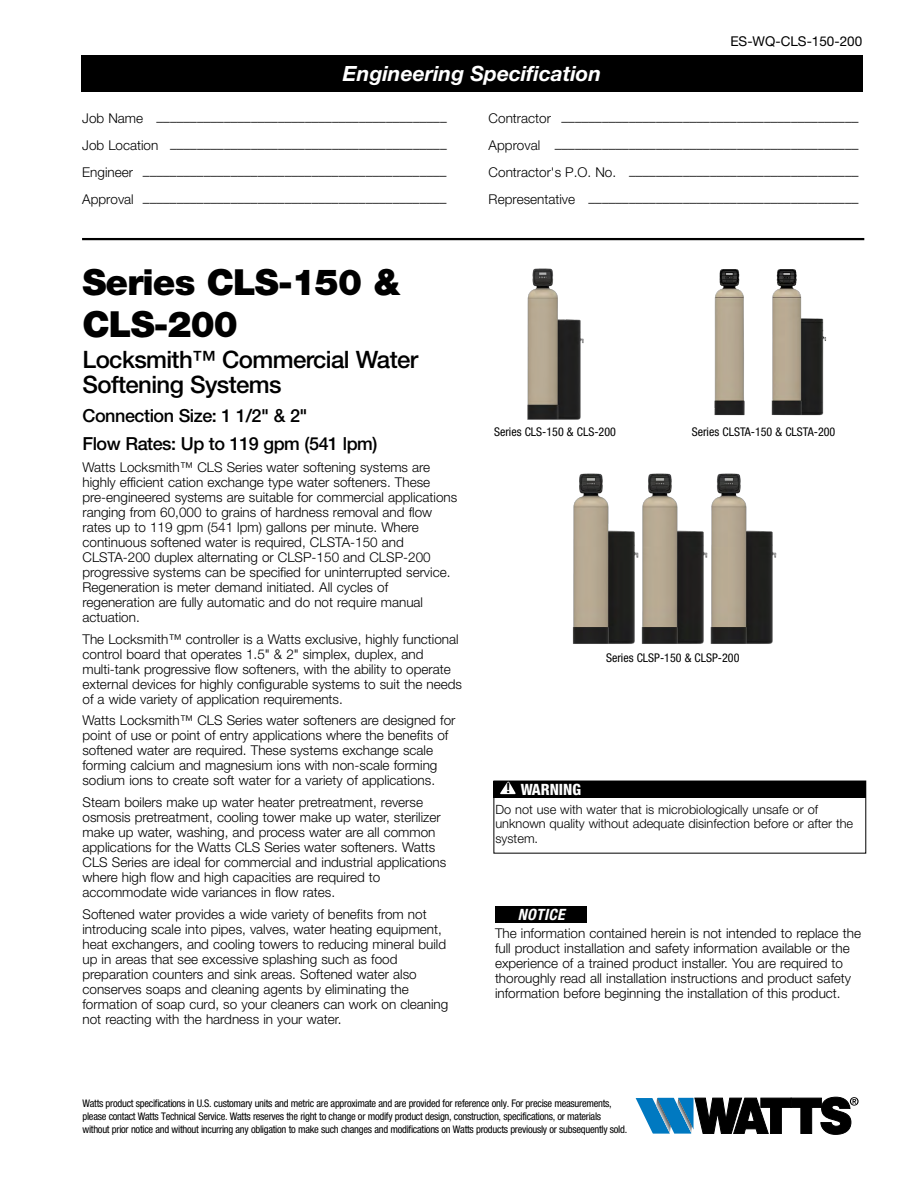
<style>
.page{position:relative;width:918px;height:1188px;background:#fff}
.page>*{position:absolute;margin:0;border:0;box-sizing:border-box;transform-origin:0 0}
.Head_1{font:900 36px/42px "Helvetica Neue LT Std";letter-spacing:-.025em;color:#000}
.Head_2{font:500 24px/25.5px "Helvetica Neue LT Std";letter-spacing:-.025em;color:#000}
.t1{font:italic 700 21px "Helvetica Neue LT Std";color:#fff}
.Subhead_1{font:500 18px "Helvetica Neue LT Std";letter-spacing:-.025em;color:#000}
.t2{font:800 condensed 15.6px "Helvetica Neue LT Std";color:#fff}
.Body{font:italic 700 condensed 15.6px "Helvetica Neue LT Std";letter-spacing:.025em;color:#fff}
.Subhead_1-2{font:300 13.5px/15px "Helvetica Neue LT Std";color:#000}
.Body-2{font:300 13.5px/15px "Helvetica Neue LT Std";color:#000}
.Option_Descriptions{font:300 13.5px/15px "Helvetica Neue LT Std";color:#000}
.t3{font:13.5px "Helvetica Neue LT Std";color:#000}
.t4{font:300 12.75px/14.2px "Helvetica Neue LT Std";color:#000}
.t5{font:condensed 12px "Helvetica Neue LT Std";color:#000}
.Disclaimer{font:condensed 10.5px/13.2px "Helvetica Neue LT Std";letter-spacing:-.025em;color:#000}
.s1{font-weight:700;font-size:14.55px;color:#000}
</style>
<div class="page">
<div style="left:81px;top:55px;width:782px;height:37px;background:#000"></div>
<hr style="left:82px;top:238px;width:782px;height:2px;background:#000">
<img style="left:527px;top:268px;width:57px;height:152px">
<img style="left:714px;top:269px;width:112px;height:147px">
<img style="left:572px;top:473px;width:205px;height:171px">
<div style="left:494px;top:781px;width:372px;height:16px;background:#000"></div>
<svg style="left:500px;top:783px;width:16px;height:11px"></svg>
<div style="left:494px;top:781px;width:372px;height:73px;border:1px solid #000"></div>
<div style="left:496px;top:906px;width:91px;height:17px;background:#000"></div>
<svg style="left:636px;top:1097px;width:223px;height:38px"></svg>
<p class="t3" style="left:730px;top:33px;width:133px">ES-WQ-CLS-150-200</p>
<p class="t1" style="left:343px;top:60px;width:260px">Engineering Specification</p>
<p class="Subhead_1-2" style="left:82px;top:113px;width:366px">Job Name –––––––––––––––––––––––––––––––––––––––––––</p>
<p class="Subhead_1-2" style="left:489px;top:113px;width:371px">Contractor ––––––––––––––––––––––––––––––––––––––––––––</p>
<p class="Subhead_1-2" style="left:82px;top:140px;width:366px">Job Location –––––––––––––––––––––––––––––––––––––––––</p>
<p class="Subhead_1-2" style="left:489px;top:140px;width:371px">Approval –––––––––––––––––––––––––––––––––––––––––––––</p>
<p class="Subhead_1-2" style="left:82px;top:167px;width:366px">Engineer –––––––––––––––––––––––––––––––––––––––––––––</p>
<p class="Subhead_1-2" style="left:489px;top:167px;width:371px">Contractor's P.O. No. ––––––––––––––––––––––––––––––––––</p>
<p class="Subhead_1-2" style="left:82px;top:195px;width:366px">Approval –––––––––––––––––––––––––––––––––––––––––––––</p>
<p class="Subhead_1-2" style="left:489px;top:195px;width:371px">Representative ––––––––––––––––––––––––––––––––––––––––</p>
<p class="Head_1" style="left:82px;top:261px;width:319px">Series CLS-150 &amp;<br>CLS-200</p>
<p class="Head_2" style="left:82px;top:346px;width:337px">Locksmith™ Commercial Water<br>Softening Systems</p>
<p class="Subhead_1" style="left:82px;top:405px;width:227px">Connection Size: 1 1/2" &amp; 2"</p>
<p class="Subhead_1" style="left:82px;top:433px;width:297px">Flow Rates: Up to 119 gpm (541 lpm)</p>
<p class="Subhead_1-2" style="left:82px;top:459px;width:376px">Watts Locksmith™ CLS Series water softening systems are highly efficient cation exchange type water softeners. These pre-engineered systems are suitable for commercial applications ranging from 60,000 to grains of hardness removal and flow rates up to 119 gpm (541 lpm) gallons per minute. Where continuous softened water is required, CLSTA-150 and CLSTA-200 duplex alternating or CLSP-150 and CLSP-200 progressive systems can be specified for uninterrupted service.<br>Regeneration is meter demand initiated. All cycles of regeneration are fully automatic and do not require manual actuation.</p>
<p class="Subhead_1-2" style="left:82px;top:631px;width:381px">The Locksmith™ controller is a Watts exclusive, highly functional control board that operates 1.5" &amp; 2" simplex, duplex, and multi-tank progressive flow softeners, with the ability to operate external devices for highly configurable systems to suit the needs of a wide variety of application requirements.</p>
<p class="Body-2" style="left:82px;top:713px;width:374px">Watts Locksmith™ CLS Series water softeners are designed for point of use or point of entry applications where the benefits of softened water are required. These systems exchange scale forming calcium and magnesium ions with non-scale forming sodium ions to create soft water for a variety of applications.</p>
<p class="Body-2" style="left:82px;top:795px;width:365px">Steam boilers make up water heater pretreatment, reverse osmosis pretreatment, cooling tower make up water, sterilizer make up water, washing, and process water are all common applications for the Watts CLS Series water softeners. Watts CLS Series are ideal for commercial and industrial applications where high flow and high capacities are required to accommodate wide variances in flow rates.</p>
<p class="Body-2" style="left:82px;top:906px;width:367px">Softened water provides a wide variety of benefits from not introducing scale into pipes, valves, water heating equipment, heat exchangers, and cooling towers to reducing mineral build up in areas that see excessive splashing such as food preparation counters and sink areas. Softened water also conserves soaps and cleaning agents by eliminating the formation of soap curd, so your cleaners can work on cleaning not reacting with the hardness in your water.</p>
<p class="t5" style="left:494px;top:424px;width:123px">Series CLS-150 &amp; CLS-200</p>
<p class="t5" style="left:692px;top:425px;width:145px">Series CLSTA-150 &amp; CLSTA-200</p>
<p class="t5" style="left:606px;top:651px;width:135px">Series CLSP-150 &amp; CLSP-200</p>
<p class="t2" style="left:506px;top:780px;width:76px"><span class="s1">!</span> WARNING</p>
<p class="t4" style="left:495px;top:802px;width:359px">Do not use with water that is microbiologically unsafe or of unknown quality without adequate disinfection before or after the system.</p>
<p class="Body" style="left:518px;top:905px;width:48px">NOTICE</p>
<p class="Option_Descriptions" style="left:495px;top:925px;width:368px">The information contained herein is not intended to replace the full product installation and safety information available or the experience of a trained product installer. You are required to thoroughly read all installation instructions and product safety information before beginning the installation of this product.</p>
<p class="Disclaimer" style="left:82px;top:1096px;width:546px">Watts product specifications in U.S. customary units and metric are approximate and are provided for reference only. For precise measurements, please contact Watts Technical Service. Watts reserves the right to change or modify product design, construction, specifications, or materials without prior notice and without incurring any obligation to make such changes and modifications on Watts products previously or subsequently sold.</p>
</div>
